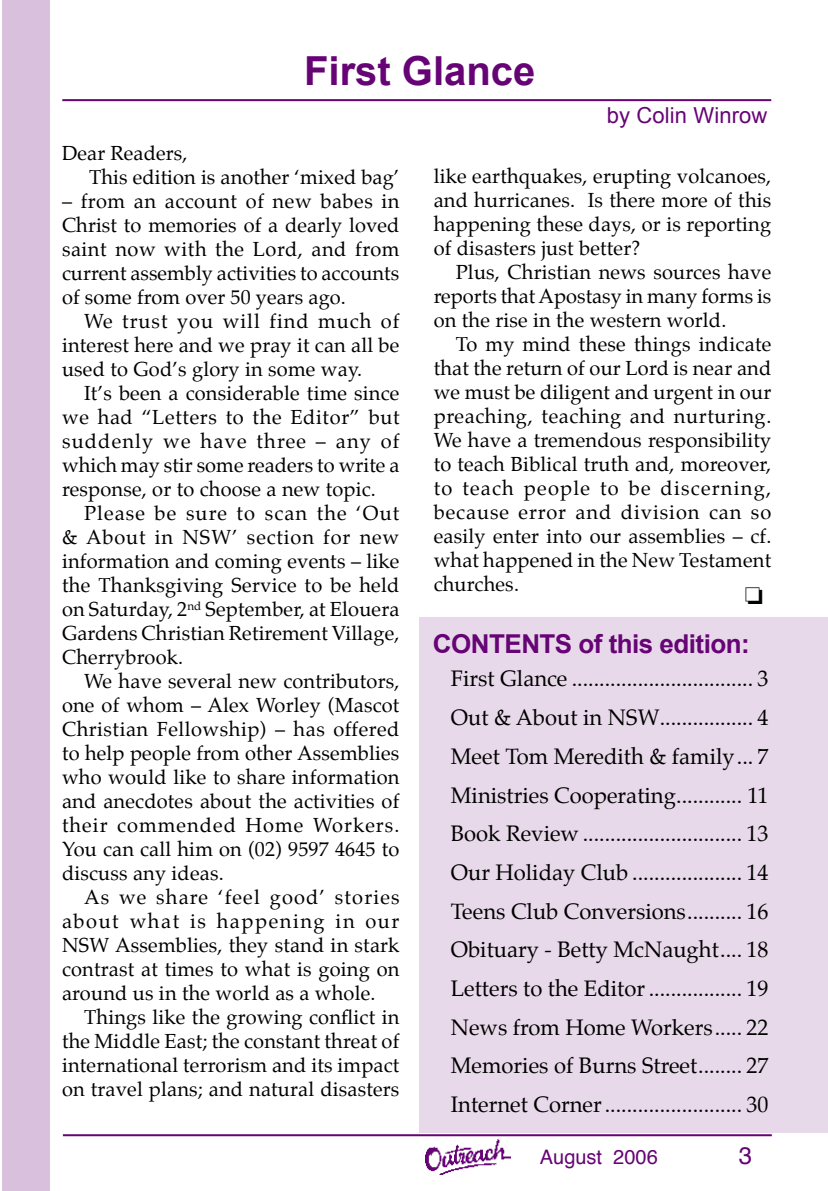
<style>
.page{position:relative;width:828px;height:1191px;background:#fff}
.page>*{position:absolute;margin:0;border:0;box-sizing:border-box;transform-origin:0 0}
.t1{font:700 40px "Arial";color:#660475}
.t2{font:700 26px "Arial";letter-spacing:-.02em;color:#660475}
.t3{font:24px "Helvetica";color:#660475}
.t4{font:22px/38.8px "Palatino";color:#000;text-align:justify}
.t5{font:22px "Arial";letter-spacing:.005em;color:#660475}
.t6{font:20px/24px "Palatino";letter-spacing:.01em;color:#000;text-align:justify}
.t7{font:20px "Helvetica";color:#660475}
</style>
<div class="page">
<div style="left:2px;top:0;width:48px;height:1191px;background:#d9c0dc"></div>
<hr style="left:63px;top:1134px;width:709px;height:2px;background:#660475">
<img style="left:425px;top:1140px;width:85px;height:34px">
<hr style="left:62px;top:99px;width:709px;height:2px;background:#660475">
<div style="left:419px;top:617px;width:409px;height:516px;background:#e8d9ea"></div>
<h1 class="t1" style="left:304px;top:44px;width:233px">First Glance</h1>
<p class="t5" style="left:607px;top:101px;width:162px">by Colin Winrow</p>
<p class="t6" style="left:89px;top:141px;width:312px;text-indent:-27px">Dear Readers,<br>This edition is another ‘mixed bag’</p>
<p class="t6" style="left:62px;top:189px;width:339px">– from an account of new babes in Christ to memories of a dearly loved saint now with the Lord, and from current assembly activities to accounts of some from over 50 years ago.</p>
<p class="t6" style="left:62px;top:309px;width:339px;text-indent:22px">We trust you will find much of interest here and we pray it can all be used to God’s glory in some way.</p>
<p class="t6" style="left:62px;top:381px;width:339px;text-indent:22px">It’s been a considerable time since we had “Letters to the Editor” but suddenly we have three – any of which may stir some readers to write a response, or to choose a new topic.</p>
<p class="t6" style="left:62px;top:501px;width:339px;text-indent:22px">Please be sure to scan the ‘Out &amp; About in NSW’ section for new information and coming events – like the Thanksgiving Service to be held on Saturday, 2<sup>nd</sup> September, at Elouera Gardens Christian Retirement Village, Cherrybrook.</p>
<p class="t6" style="left:62px;top:669px;width:339px;text-indent:22px">We have several new contributors, one of whom – Alex Worley (Mascot Christian Fellowship) – has offered to help people from other Assemblies who would like to share information and anecdotes about the activities of their commended Home Workers.<br>You can call him on (02) 9597 4645 to discuss any ideas.</p>
<p class="t6" style="left:62px;top:885px;width:339px;text-indent:22px">As we share ‘feel good’ stories about what is happening in our NSW Assemblies, they stand in stark contrast at times to what is going on around us in the world as a whole.</p>
<p class="t6" style="left:62px;top:1005px;width:339px;text-indent:22px">Things like the growing conflict in the Middle East; the constant threat of international terrorism and its impact on travel plans; and natural disasters</p>
<p class="t6" style="left:434px;top:164px;width:339px">like earthquakes, erupting volcanoes, and hurricanes. Is there more of this happening these days, or is reporting of disasters just better?</p>
<p class="t6" style="left:434px;top:260px;width:339px;text-indent:22px">Plus, Christian news sources have reports that Apostasy in many forms is on the rise in the western world.</p>
<p class="t6" style="left:434px;top:332px;width:339px;text-indent:22px">To my mind these things indicate that the return of our Lord is near and we must be diligent and urgent in our preaching, teaching and nurturing.<br>We have a tremendous responsibility to teach Biblical truth and, moreover, to teach people to be discerning, because error and division can so easily enter into our assemblies – cf. what happened in the New Testament churches.</p>
<h2 class="t2" style="left:433px;top:627px;width:318px">CONTENTS of this edition:</h2>
<p class="t4" style="left:451px;top:659px;width:319px">First Glance ................................. 3<br>Out &amp; About in NSW ................. 4<br>Meet Tom Meredith &amp; family ... 7<br>Ministries Cooperating ............ 11<br>Book Review ............................. 13<br>Our Holiday Club .................... 14<br>Teens Club Conversions .......... 16<br>Obituary - Betty McNaught .... 18<br>Letters to the Editor ................. 19<br>News from Home Workers ..... 22<br>Memories of Burns Street ........ 27<br>Internet Corner ......................... 30</p>
<p class="t7" style="left:540px;top:1141px;width:119px">August 2006</p>
<p class="t3" style="left:738px;top:1137px;width:15px">3</p>
</div>
